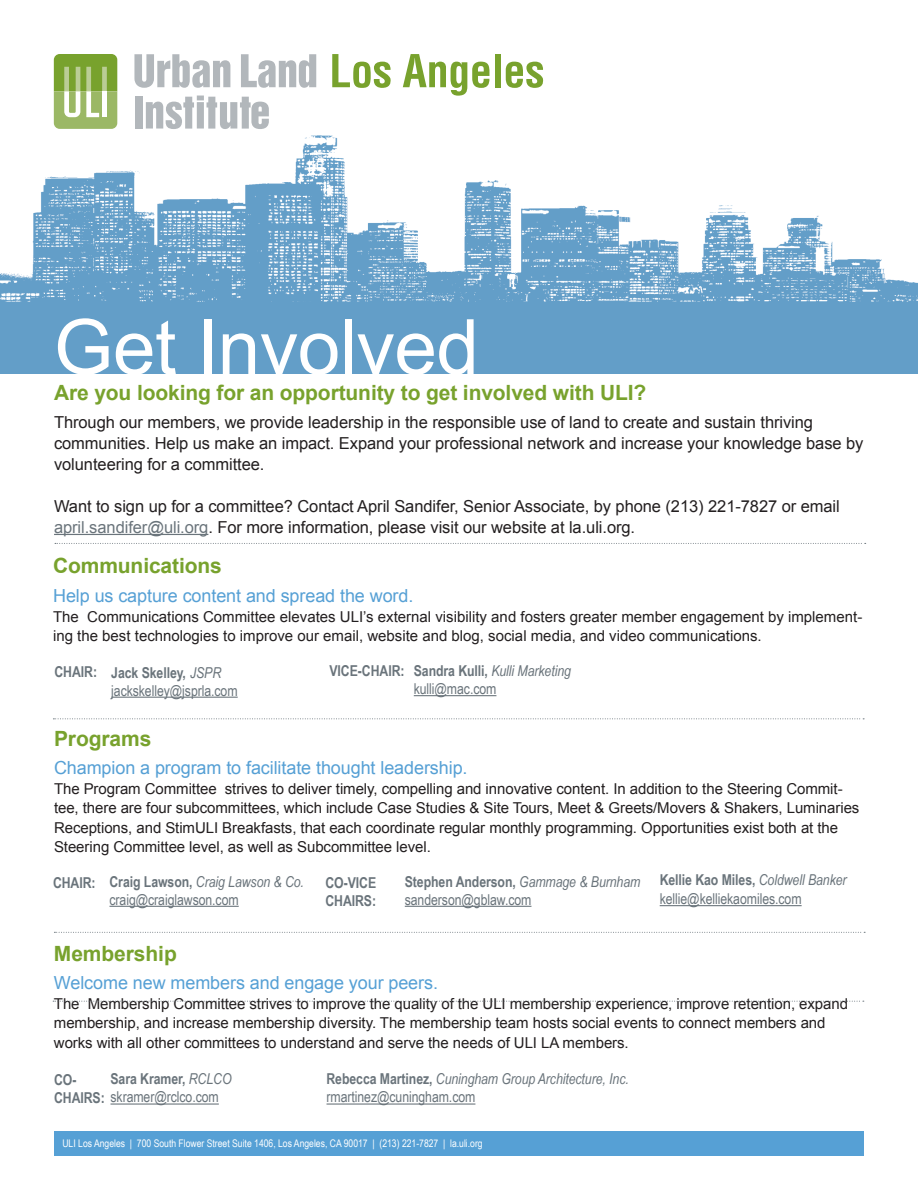
<style>
.page{position:relative;width:918px;height:1188px;background:#fff}
.page>*{position:absolute;margin:0;border:0;box-sizing:border-box;transform-origin:0 0}
.t1{font:76.5px "Arial";letter-spacing:-.005em;color:#fff}
.t2{font:700 21px "Arial";letter-spacing:-.005em;color:#78a22d}
.t3{font:18px "Arial";letter-spacing:-.005em;color:#56a0d5}
.t4{font:16.5px/21px "Arial";letter-spacing:-.005em;color:#231f20}
.t5{font:15px/19.5px "Arial";letter-spacing:-.005em;color:#231f20}
.t6{font:15px/18px "Arial Narrow";letter-spacing:-.005em;color:#6a747b}
.t7{font:italic 15px/18px "Arial Narrow";letter-spacing:-.005em;color:#6a747b}
.t8{font:700 15px "Arial Narrow";letter-spacing:-.005em;color:#6a747b}
.t9{font:10.5px "Arial Narrow";color:#fff}
.s1{color:#6a747b}
.s2{font-weight:700;font-style:normal}
.s3{font-style:normal}
.s4{font-weight:700}
.s5{font-style:italic}
.s6{font-weight:400;font-style:italic}
</style>
<div class="page">
<img style="left:0;top:135px;width:918px;height:239px">
<svg style="left:134px;top:54px;width:96px;height:34px"></svg>
<svg style="left:241px;top:54px;width:75px;height:34px"></svg>
<div style="left:135px;top:96px;width:7px;height:33px;background:#b2b7bb"></div>
<svg style="left:146px;top:96px;width:123px;height:33px"></svg>
<svg style="left:54px;top:54px;width:63px;height:75px;background:#9cba66"></svg>
<svg style="left:332px;top:54px;width:59px;height:34px"></svg>
<svg style="left:403px;top:54px;width:87px;height:42px"></svg>
<div style="left:495px;top:54px;width:6px;height:33px;background:#78a22d"></div>
<svg style="left:505px;top:62px;width:38px;height:26px"></svg>
<hr style="left:54px;top:534px;width:154px;height:1px;background:#6a747b">
<svg style="left:53px;top:718px;width:811px;height:1px"></svg>
<svg style="left:54px;top:932px;width:811px;height:1px"></svg>
<hr style="left:110px;top:906px;width:129px;height:1px;background:#6a747b">
<hr style="left:405px;top:906px;width:126px;height:1px;background:#6a747b">
<svg style="left:55px;top:543px;width:811px;height:1px"></svg>
<hr style="left:414px;top:695px;width:82px;height:1px;background:#6a747b">
<hr style="left:111px;top:1103px;width:108px;height:2px;background:#6a747b">
<hr style="left:111px;top:697px;width:127px;height:1px;background:#6a747b">
<hr style="left:327px;top:1103px;width:148px;height:2px;background:#6a747b">
<svg style="left:53px;top:1001px;width:811px;height:1px"></svg>
<div style="left:54px;top:1131px;width:810px;height:25px;background:#56a0d5"></div>
<hr style="left:660px;top:905px;width:142px;height:1px;background:#6a747b">
<p class="t1" style="left:54px;top:297px;width:427px">Get Involved</p>
<p class="t2" style="left:54px;top:379px;width:594px">Are you looking for an opportunity to get involved with ULI?</p>
<p class="t4" style="left:54px;top:412px;width:811px">Through our members, we provide leadership in the responsible use of land to create and sustain thriving communities. Help us make an impact. Expand your professional network and increase your knowledge base by volunteering for a committee.</p>
<p class="t4" style="left:54px;top:496px;width:787px">Want to sign up for a committee? Contact April Sandifer, Senior Associate, by phone (213) 221-7827 or email</p>
<p class="t4" style="left:54px;top:517px;width:583px"><span class="s1">april.sandifer@uli.org</span>. For more information, please visit our website at la.uli.org.</p>
<p class="t2" style="left:53px;top:552px;width:170px">Communications</p>
<p class="t3" style="left:53px;top:584px;width:362px">Help us capture content and spread the word.</p>
<p class="t5" style="left:53px;top:607px;width:811px">The Communications Committee elevates ULI’s external visibility and fosters greater member engagement by implement&shy;ing the best technologies to improve our email, website and blog, social media, and video communications.</p>
<p class="t8" style="left:55px;top:660px;width:44px">CHAIR:</p>
<p class="t7" style="left:414px;top:662px;width:159px"><span class="s2">Sandra Kulli,</span> Kulli Marketing <span class="s3">kulli@mac.com</span></p>
<p class="t8" style="left:330px;top:659px;width:77px">VICE-CHAIR:</p>
<p class="t6" style="left:111px;top:663px;width:128px"><span class="s4">Jack Skelley,</span> <span class="s5">JSPR </span>jackskelley@jsprla.com</p>
<p class="t2" style="left:54px;top:725px;width:99px">Programs</p>
<p class="t3" style="left:54px;top:756px;width:415px">Champion a program to facilitate thought leadership.</p>
<p class="t5" style="left:54px;top:779px;width:807px">The Program Committee strives to deliver timely, compelling and innovative content. In addition to the Steering Commit&shy;tee, there are four subcommittees, which include Case Studies &amp; Site Tours, Meet &amp; Greets/Movers &amp; Shakers, Luminaries Receptions, and StimULI Breakfasts, that each coordinate regular monthly programming. Opportunities exist both at the Steering Committee level, as well as Subcommittee level.</p>
<p class="t8" style="left:53px;top:872px;width:44px">CHAIR:</p>
<p class="t6" style="left:110px;top:872px;width:196px"><span class="s4">Craig Lawson,</span> <span class="s5">Craig Lawson &amp; Co. </span>craig@craiglawson.com</p>
<p class="t6" style="left:405px;top:872px;width:237px"><span class="s4">Stephen Anderson,</span> <span class="s5">Gammage &amp; Burnham </span>sanderson@gblaw.com</p>
<p class="t8" style="left:325px;top:872px;width:52px">CO-VICE</p>
<p class="t8" style="left:325px;top:890px;width:52px">CHAIRS:</p>
<p class="t8" style="left:660px;top:869px;width:188px">Kellie Kao Miles, <span class="s6">Coldwell Banker</span></p>
<p class="t6" style="left:660px;top:889px;width:143px">kellie@kelliekaomiles.com</p>
<p class="t2" style="left:54px;top:939px;width:124px">Membership</p>
<p class="t3" style="left:54px;top:971px;width:386px">Welcome new members and engage your peers.</p>
<p class="t5" style="left:54px;top:994px;width:796px">The Membership Committee strives to improve the quality of the ULI membership experience, improve retention, expand membership, and increase membership diversity. The membership team hosts social events to connect members and works with all other committees to understand and serve the needs of ULI LA members.</p>
<p class="t6" style="left:54px;top:1071px;width:166px;line-height:17px"><span class="s4">CO-<br>CHAIRS:</span> skramer@rclco.com</p>
<p class="t7" style="left:327px;top:1070px;width:304px"><span class="s2">Rebecca Martinez,</span> Cuningham Group Architecture, Inc. <span class="s3">rmartinez@cuningham.com</span></p>
<p class="t9" style="left:62px;top:1135px;width:422px">ULI Los Angeles | 700 South Flower Street Suite 1406, Los Angeles, CA 90017 | (213) 221-7827 | la.uli.org</p>
<p class="t8" style="left:111px;top:1068px;width:123px">Sara Kramer, <span class="s6">RCLCO</span></p>
</div>
